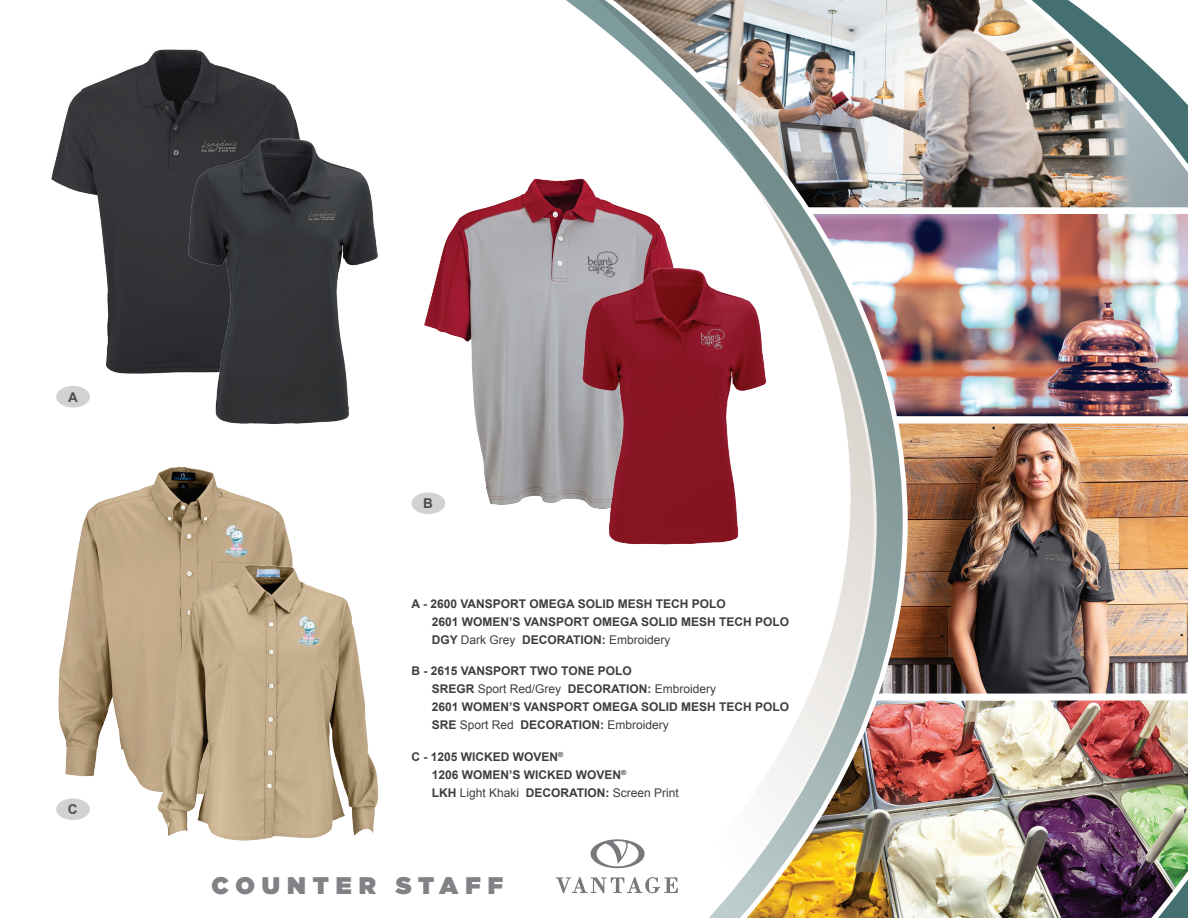
<style>
.page{position:relative;width:1188px;height:918px;background:#fff}
.page>*{position:absolute;margin:0;border:0;box-sizing:border-box;transform-origin:0 0}
.t1{font:900 24px "Gotham HTF";letter-spacing:.29em;color:#808285}
.t2{font:700 13.5px "Arial";color:#4b4c4d}
.t3{font:700 12px/18px "Arial";color:#3e3e3f}
.s1{font-weight:400}
</style>
<div class="page">
<img style="left:555px;top:0;width:633px;height:918px">
<svg style="left:1045px;top:0;width:143px;height:170px"></svg>
<img style="left:415px;top:157px;width:275px;height:357px">
<img style="left:527px;top:257px;width:256px;height:293px">
<img style="left:58px;top:467px;width:235px;height:310px">
<img style="left:116px;top:558px;width:263px;height:283px">
<img style="left:51px;top:49px;width:247px;height:325px">
<img style="left:131px;top:127px;width:308px;height:308px">
<div style="left:56px;top:386px;width:34px;height:22px;background:#d1d2d4;border-radius:50%"></div>
<div style="left:56px;top:798px;width:34px;height:22px;background:#d1d2d4;border-radius:50%"></div>
<div style="left:411px;top:492px;width:34px;height:22px;background:#d1d2d4;border-radius:50%"></div>
<p class="t2" style="left:68px;top:389px;width:11px">A</p>
<p class="t2" style="left:68px;top:802px;width:11px">C</p>
<p class="t2" style="left:423px;top:496px;width:11px">B</p>
<p class="t3" style="left:432px;top:595px;width:359px;text-indent:-20px">A - 2600 VANSPORT OMEGA SOLID MESH TECH POLO<br>2601 WOMEN’S VANSPORT OMEGA SOLID MESH TECH POLO<br>DGY <span class="s1">Dark Grey</span> DECORATION: <span class="s1">Embroidery</span></p>
<p class="t3" style="left:432px;top:662px;width:359px;text-indent:-20px">B - 2615 VANSPORT TWO TONE POLO<br>SREGR <span class="s1">Sport Red/Grey</span> DECORATION: <span class="s1">Embroidery<br></span>2601 WOMEN’S VANSPORT OMEGA SOLID MESH TECH POLO SRE <span class="s1">Sport Red</span> DECORATION: <span class="s1">Embroidery</span></p>
<p class="t3" style="left:432px;top:748px;width:249px;text-indent:-20px">C - 1205 WICKED WOVEN<sup>®<br></sup>1206 WOMEN’S WICKED WOVEN<sup>®<br></sup>LKH <span class="s1">Light Khaki</span> DECORATION: <span class="s1">Screen Print</span></p>
<h1 class="t1" style="left:212px;top:872px;width:293px">COUNTER STAFF</h1>
</div>
